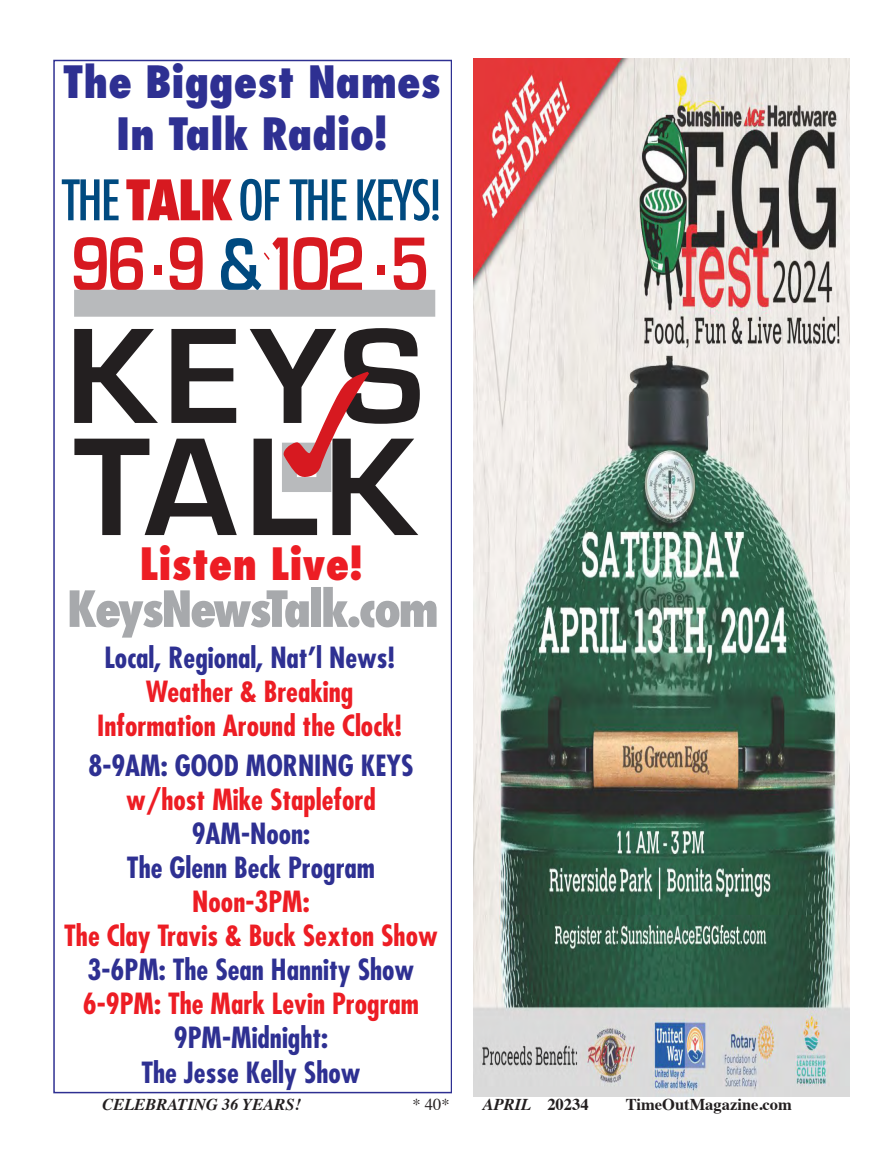
<style>
.page{position:relative;width:885px;height:1161px;background:#fff}
.page>*{position:absolute;margin:0;border:0;box-sizing:border-box;transform-origin:0 0}
.t1{font:800 condensed 43.35px/52.1px "Futura Std";color:#2e3092;text-align:center}
.t2{font:800 condensed 43.35px "Futura Std";color:#ed1d24}
.t3{font:700 condensed 28.35px/34px "Futura Std";color:#2e3092;text-align:center}
.t4{font:700 condensed 28.35px/34px "Futura Std";color:#ed1d24;text-align:center}
.t5{font:italic 700 16.5px "Times";color:#231f20}
.t6{font:700 16.5px "Times";color:#231f20}
.t7{font:16.5px "Times";color:#231f20}
.s1{color:#2e3092}
.s2{color:#ed1d24}
.s3{font-style:normal}
</style>
<div class="page">
<img style="left:473px;top:58px;width:376px;height:1038px">
<svg style="left:53px;top:60px;width:398px;height:1033px"></svg>
<p class="t1" style="left:63px;top:56px;width:379px">The Biggest Names<br>In Talk Radio!</p>
<p class="t2" style="left:139px;top:536px;width:224px">Listen Live!</p>
<p class="t4" style="left:97px;top:640px;width:306px"><span class="s1">Local, Regional, Nat’l News!<br></span>Weather &amp; Breaking<br>Information Around the Clock!</p>
<p class="t3" style="left:64px;top:748px;width:375px">8-9AM: GOOD MORNING KEYS <span class="s2">w/host Mike Stapleford<br></span>9AM-Noon:<br>The Glenn Beck Program<br><span class="s2">Noon-3PM:<br>The Clay Travis &amp; Buck Sexton Show<br></span>3-6PM: The Sean Hannity Show<br><span class="s2">6-9PM: The Mark Levin Program<br></span>9PM-Midnight:<br>The Jesse Kelly Show</p>
<p class="t5" style="left:102px;top:1088px;width:200px">CELEBRATING 36 YEARS!</p>
<p class="t7" style="left:412px;top:1088px;width:39px">* 40*</p>
<p class="t5" style="left:482px;top:1088px;width:107px">APRIL <span class="s3">20234</span></p>
<p class="t6" style="left:625px;top:1088px;width:168px">TimeOutMagazine.com</p>
</div>
